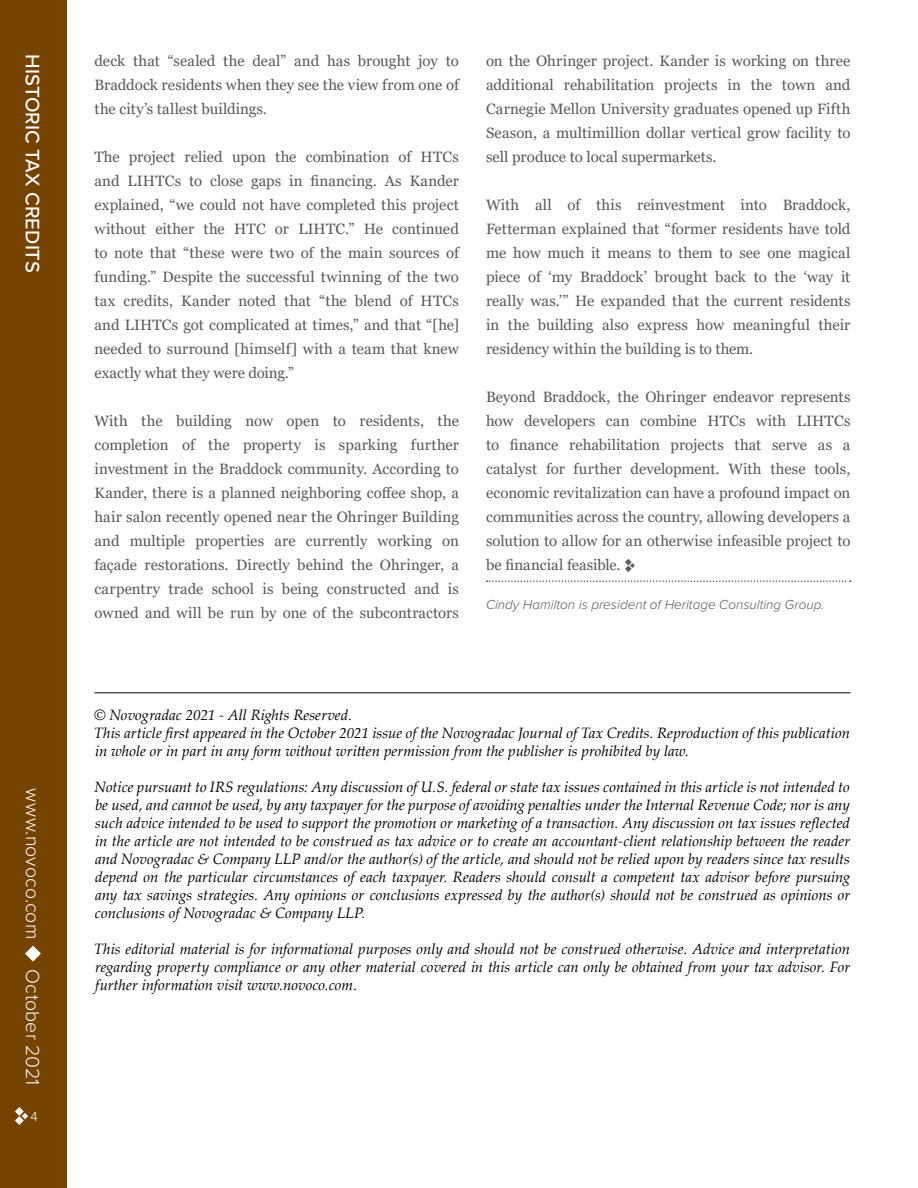
<style>
.page{position:relative;width:918px;height:1188px;background:#fff}
.page>*{position:absolute;margin:0;border:0;box-sizing:border-box;transform-origin:0 0}
.t1{font:500 20.25px "Proxima Nova";letter-spacing:.005em;color:#fff}
.t2{font:300 19.5px "Proxima Nova";letter-spacing:.005em;color:#fff}
.t3{font:15px/24px "Georgia";letter-spacing:.005em;color:#58595b;text-align:justify}
.t4{font:italic 15px/18px "Palatino Linotype";color:#000;text-align:justify}
.t5{font:italic 300 13.5px "Proxima Nova";color:#58595b}
.t6{font:300 13.5px "Proxima Nova";color:#fff}
.s1{font-family:"Novoco Logo"}
</style>
<div class="page">
<hr style="left:94px;top:693px;width:756px;height:1px;background:#000">
<svg style="left:487px;top:580px;width:364px;height:2px"></svg>
<div style="left:0;top:0;width:68px;height:1188px;background:#754200"></div>
<svg style="left:15px;top:1107px;width:13px;height:18px"></svg>
<h1 class="t1" style="left:48px;top:54px;width:220px;rotate:90deg">HISTORIC TAX CREDITS</h1>
<h2 class="t2" style="left:47px;top:788px;width:299px;rotate:90deg">www.novoco.com ◆ October 2021</h2>
<p class="t6" style="left:30px;top:1107px;width:9px">4</p>
<p class="t3" style="left:94px;top:49px;width:366px">deck that “sealed the deal” and has brought joy to Braddock residents when they see the view from one of the city’s tallest buildings.</p>
<p class="t3" style="left:94px;top:145px;width:366px">The project relied upon the combination of HTCs and LIHTCs to close gaps in financing. As Kander explained, “we could not have completed this project without either the HTC or LIHTC.” He continued to note that “these were two of the main sources of funding.” Despite the successful twinning of the two tax credits, Kander noted that “the blend of HTCs and LIHTCs got complicated at times,” and that “[he] needed to surround [himself] with a team that knew exactly what they were doing.”</p>
<p class="t3" style="left:94px;top:409px;width:366px">With the building now open to residents, the completion of the property is sparking further investment in the Braddock community. According to Kander, there is a planned neighboring coffee shop, a hair salon recently opened near the Ohringer Building and multiple properties are currently working on façade restorations. Directly behind the Ohringer, a carpentry trade school is being constructed and is owned and will be run by one of the subcontractors</p>
<p class="t3" style="left:486px;top:49px;width:366px">on the Ohringer project. Kander is working on three additional rehabilitation projects in the town and Carnegie Mellon University graduates opened up Fifth Season, a multimillion dollar vertical grow facility to sell produce to local supermarkets.</p>
<p class="t3" style="left:486px;top:193px;width:366px">With all of this reinvestment into Braddock, Fetterman explained that “former residents have told me how much it means to them to see one magical piece of ‘my Braddock’ brought back to the ‘way it really was.’” He expanded that the current residents in the building also express how meaningful their residency within the building is to them.</p>
<p class="t3" style="left:486px;top:385px;width:366px">Beyond Braddock, the Ohringer endeavor represents how developers can combine HTCs with LIHTCs to finance rehabilitation projects that serve as a catalyst for further development. With these tools, economic revitalization can have a profound impact on communities across the country, allowing developers a solution to allow for an otherwise infeasible project to be financial feasible. <span class="s1">;</span></p>
<p class="t5" style="left:486px;top:594px;width:340px">Cindy Hamilton is president of Heritage Consulting Group.</p>
<p class="t4" style="left:94px;top:705px;width:758px;text-align:left">© Novogradac 2021 - All Rights Reserved.<br>This article first appeared in the October 2021 issue of the Novogradac Journal of Tax Credits. Reproduction of this publication in whole or in part in any form without written permission from the publisher is prohibited by law.</p>
<p class="t4" style="left:95px;top:777px;width:757px">Notice pursuant to IRS regulations: Any discussion of U.S. federal or state tax issues contained in this article is not intended to be used, and cannot be used, by any taxpayer for the purpose of avoiding penalties under the Internal Revenue Code; nor is any such advice intended to be used to support the promotion or marketing of a transaction. Any discussion on tax issues reflected in the article are not intended to be construed as tax advice or to create an accountant-client relationship between the reader and Novogradac &amp; Company LLP and/or the author(s) of the article, and should not be relied upon by readers since tax results depend on the particular circumstances of each taxpayer. Readers should consult a competent tax advisor before pursuing any tax savings strategies. Any opinions or conclusions expressed by the author(s) should not be construed as opinions or conclusions of Novogradac &amp; Company LLP.</p>
<p class="t4" style="left:94px;top:939px;width:758px">This editorial material is for informational purposes only and should not be construed otherwise. Advice and interpretation regarding property compliance or any other material covered in this article can only be obtained from your tax advisor. For further information visit www.novoco.com.</p>
</div>
